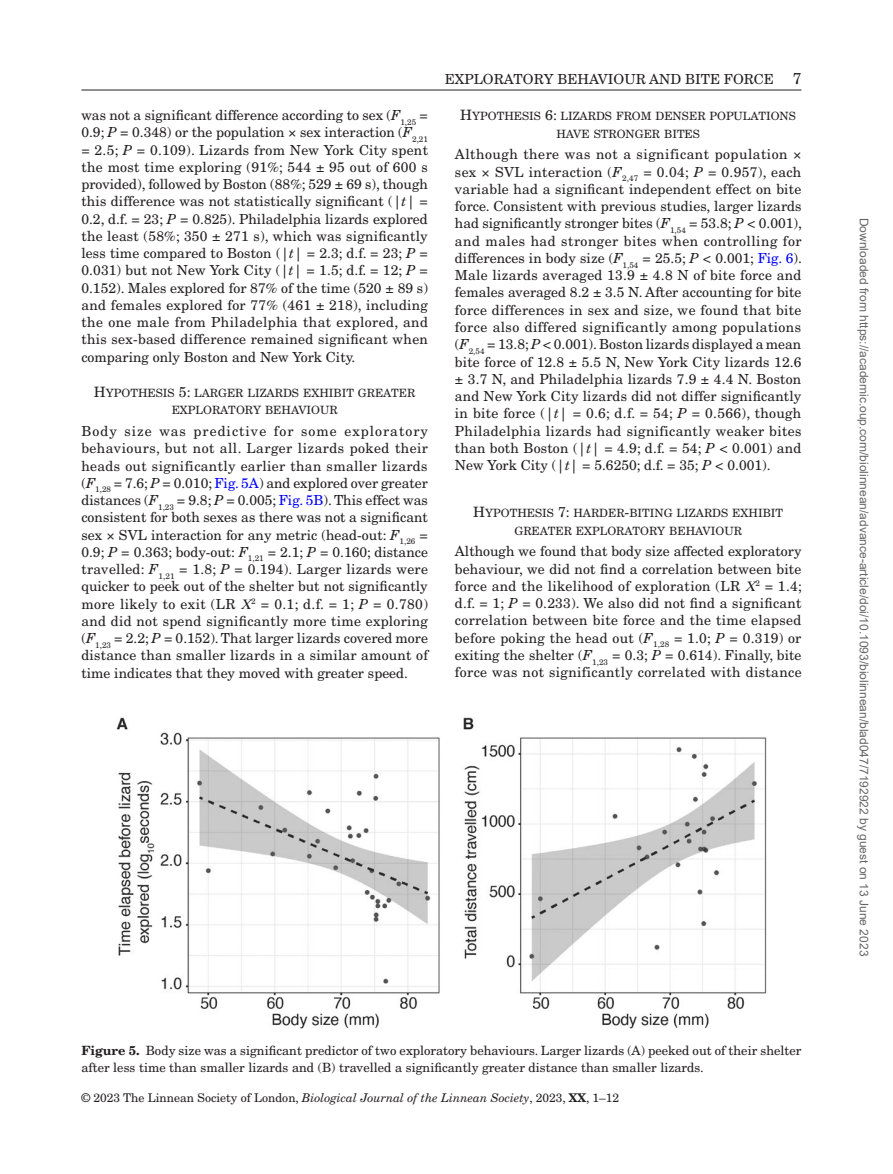
<style>
.page{position:relative;width:893px;height:1174px;background:#fff}
.page>*{position:absolute;margin:0;border:0;box-sizing:border-box;transform-origin:0 0}
.t1{font:13.8px/17.2px "New Century Schlbk LT Std";color:#231f20;text-align:justify}
.t2{font:12.75px/16.5px "New Century Schlbk LT Std";color:#231f20}
.t3{font:12px "Arial";color:#666}
.t4{font:12px "New Century Schlbk LT Std";color:#231f20}
.t5{font:11.4px/17.2px "New Century Schlbk LT Std Roman SC800";color:#231f20;text-align:center}
.s1{font-style:italic}
.s2{font-size:14.25px}
.s3{color:#00f}
.s4{font-family:"Gandhari Unicode";font-style:italic}
.s5{font-size:15.75px}
.s6{font-weight:700}
</style>
<div class="page">
<hr style="left:81px;top:90px;width:720px;height:1px;background:#231f20">
<img style="left:116px;top:717px;width:651px;height:312px">
<p class="t1" style="left:81px;top:107px;width:348px">was not a significant difference according to sex (<span class="s1">F</span><sub>1,25</sub> = 0.9; <span class="s1">P</span> = 0.348) or the population × sex interaction (<span class="s1">F</span><sub>2,21 </sub>= 2.5; <span class="s1">P</span> = 0.109). Lizards from New York City spent the most time exploring (91%; 544 ± 95 out of 600 s provided), followed by Boston (88%; 529 ± 69 s), though this difference was not statistically significant (|<span class="s1">t</span>| = 0.2, d.f. = 23; <span class="s1">P</span> = 0.825). Philadelphia lizards explored the least (58%; 350 ± 271 s), which was significantly less time compared to Boston (|<span class="s1">t</span>| = 2.3; d.f. = 23; <span class="s1">P</span> = 0.031) but not New York City (|<span class="s1">t</span>| = 1.5; d.f. = 12; <span class="s1">P</span> = 0.152). Males explored for 87% of the time (520 ± 89 s) and females explored for 77% (461 ± 218), including the one male from Philadelphia that explored, and this sex-based difference remained significant when comparing only Boston and New York City.</p>
<p class="t5" style="left:94px;top:384px;width:323px"><span class="s2">H</span>YPOTHESIS <span class="s2">5:</span> LARGER LIZARDS EXHIBIT GREATER<br>EXPLORATORY BEHAVIOUR</p>
<p class="t1" style="left:81px;top:422px;width:348px">Body size was predictive for some exploratory behaviours, but not all. Larger lizards poked their heads out significantly earlier than smaller lizards (<span class="s1">F</span><sub>1,28</sub> = 7.6; <span class="s1">P</span> = 0.010; <span class="s3">Fig. 5A</span>) and explored over greater distances (<span class="s1">F</span><sub>1,23</sub> = 9.8; <span class="s1">P</span> = 0.005; <span class="s3">Fig. 5B</span>). This effect was consistent for both sexes as there was not a significant sex × SVL interaction for any metric (head-out: <span class="s1">F</span><sub>1,26</sub> = 0.9; <span class="s1">P</span> = 0.363; body-out: <span class="s1">F</span><sub>1,21</sub> = 2.1; <span class="s1">P</span> = 0.160; distance travelled: <span class="s1">F</span><sub>1,21</sub> = 1.8; <span class="s1">P</span> = 0.194). Larger lizards were quicker to peek out of the shelter but not significantly more likely to exit (LR <span class="s4">Χ</span><sup>2</sup> = 0.1; d.f. = 1; <span class="s1">P</span> = 0.780) and did not spend significantly more time exploring (<span class="s1">F</span><sub>1,23</sub> = 2.2; <span class="s1">P</span> = 0.152). That larger lizards covered more distance than smaller lizards in a similar amount of time indicates that they moved with greater speed.</p>
<p class="t1" style="left:445px;top:70px;width:358px">EXPLORATORY BEHAVIOUR AND BITE FORCE <span class="s5">7</span></p>
<p class="t5" style="left:460px;top:108px;width:336px"><span class="s2">H</span>YPOTHESIS <span class="s2">6:</span> LIZARDS FROM DENSER POPULATIONS<br>HAVE STRONGER BITES</p>
<p class="t1" style="left:455px;top:146px;width:349px">Although there was not a significant population × sex × SVL interaction (<span class="s1">F</span><sub>2,47</sub> = 0.04; <span class="s1">P</span> = 0.957), each variable had a significant independent effect on bite force. Consistent with previous studies, larger lizards had significantly stronger bites (<span class="s1">F</span><sub>1,54</sub> = 53.8; <span class="s1">P</span> &lt; 0.001), and males had stronger bites when controlling for differences in body size (<span class="s1">F</span><sub>1,54</sub> = 25.5; <span class="s1">P</span> &lt; 0.001; <span class="s3">Fig. 6</span>).<br>Male lizards averaged 13.9 ± 4.8 N of bite force and females averaged 8.2 ± 3.5 N. After accounting for bite force differences in sex and size, we found that bite force also differed significantly among populations (<span class="s1">F</span><sub>2,54</sub> = 13.8; <span class="s1">P</span> &lt; 0.001). Boston lizards displayed a mean bite force of 12.8 ± 5.5 N, New York City lizards 12.6 ± 3.7 N, and Philadelphia lizards 7.9 ± 4.4 N. Boston and New York City lizards did not differ significantly in bite force (|<span class="s1">t</span>| = 0.6; d.f. = 54; <span class="s1">P</span> = 0.566), though Philadelphia lizards had significantly weaker bites than both Boston (|<span class="s1">t</span>| = 4.9; d.f. = 54; <span class="s1">P</span> &lt; 0.001) and New York City (|<span class="s1">t</span>| = 5.6250; d.f. = 35; <span class="s1">P</span> &lt; 0.001).</p>
<p class="t5" style="left:473px;top:504px;width:311px"><span class="s2">H</span>YPOTHESIS <span class="s2">7:</span> HARDER<span class="s2">-</span>BITING LIZARDS EXHIBIT<br>GREATER EXPLORATORY BEHAVIOUR</p>
<p class="t1" style="left:455px;top:543px;width:349px">Although we found that body size affected exploratory behaviour, we did not find a correlation between bite force and the likelihood of exploration (LR <span class="s4">Χ</span><sup>2</sup> = 1.4; d.f. = 1; <span class="s1">P</span> = 0.233). We also did not find a significant correlation between bite force and the time elapsed before poking the head out (<span class="s1">F</span><sub>1,28</sub> = 1.0; <span class="s1">P</span> = 0.319) or exiting the shelter (<span class="s1">F</span><sub>1,23</sub> = 0.3; <span class="s1">P</span> = 0.614). Finally, bite force was not significantly correlated with distance</p>
<p class="t2" style="left:81px;top:1042px;width:722px"><span class="s6">Figure 5.</span> Body size was a significant predictor of two exploratory behaviours. Larger lizards (A) peeked out of their shelter after less time than smaller lizards and (B) travelled a significantly greater distance than smaller lizards.</p>
<p class="t4" style="left:81px;top:1090px;width:539px">© 2023 The Linnean Society of London, <span class="s1">Biological Journal of the Linnean Society</span>, 2023, <span class="s6">XX</span>, 1–12</p>
<p class="t3" style="left:868px;top:218px;width:740px;rotate:90deg">Downloaded from https://academic.oup.com/biolinnean/advance-article/doi/10.1093/biolinnean/blad047/7192922 by guest on 13 June 2023</p>
</div>
